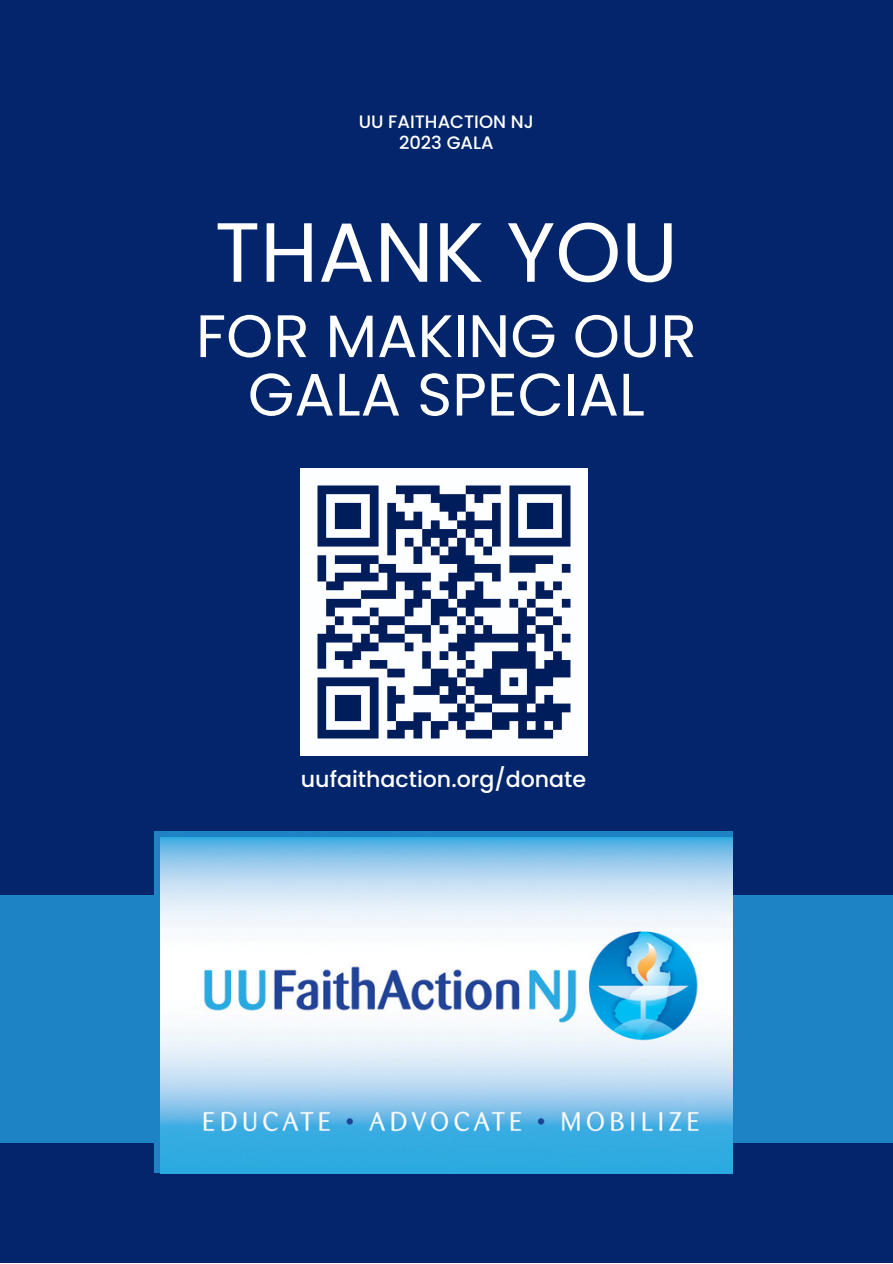
<style>
.page{position:relative;width:893px;height:1264px;background:#fff}
.page>*{position:absolute;margin:0;border:0;box-sizing:border-box;transform-origin:0 0}
.t1{font:83.85px "Poppins";color:#fff}
.t2{font:59.85px/58.5px "Poppins";color:#fff;text-align:center}
.t3{font:500 22.2px "Poppins";color:#fff}
.t4{font:500 18px/21.3px "Poppins";color:#fff;text-align:center}
</style>
<div class="page">
<div style="left:0;top:0;width:892px;height:1262px;background:#03256c"></div>
<div style="left:0;top:894px;width:892px;height:248px;background:#1d83c5"></div>
<div style="left:154px;top:831px;width:578px;height:342px;background:#1d83c5"></div>
<img style="left:160px;top:837px;width:572px;height:336px">
<img style="left:300px;top:469px;width:287px;height:286px">
<p class="t4" style="left:359px;top:111px;width:177px">UU FAITHACTION NJ<br>2023 GALA</p>
<p class="t1" style="left:215px;top:194px;width:464px">THANK YOU</p>
<p class="t2" style="left:196px;top:307px;width:502px">FOR MAKING OUR<br>GALA SPECIAL</p>
<p class="t3" style="left:301px;top:763px;width:287px">uufaithaction.org/donate</p>
</div>
